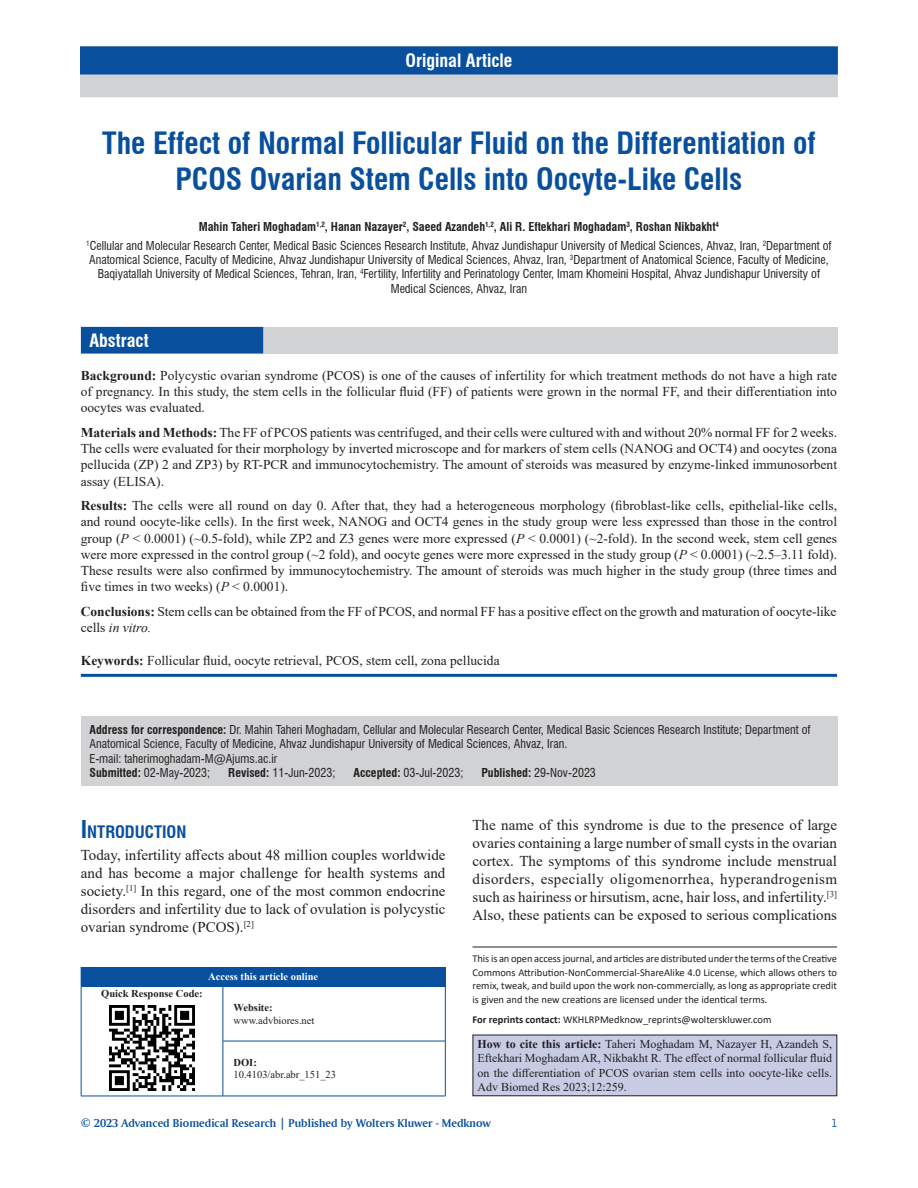
<style>
.page{position:relative;width:918px;height:1188px;background:#fff}
.page>*{position:absolute;margin:0;border:0;box-sizing:border-box;transform-origin:0 0}
.AT{font:700 condensed 30px/36px "Swiss 721 BT";color:#08509d;text-align:center}
.AH{font:700 condensed 18px "Swiss 721 BT";color:#fff}
.ABSH{font:700 condensed 18px "Swiss 721 BT";color:#fff}
.t1{font:700 condensed 16.8px "Swiss 721 BT";color:#08509d}
.TX{font:15px/18px "Times New Roman";color:#231f20;text-align:justify}
.ABS{font:13.5px/16.2px "Times New Roman";color:#231f20;text-align:justify}
.KWD{font:13.5px "Times New Roman";color:#231f20}
.AFF{font:condensed 12px/14.4px "Swiss 721 BT";color:#231f20;text-align:center}
.ADD{font:condensed 12px/14.4px "Swiss 721 BT";color:#231f20}
.HTC{font:12px/14.4px "Times New Roman";color:#231f20;text-align:justify}
.AU{font:700 condensed 12px "Swiss 721 BT";color:#231f20}
.HIS{font:condensed 12px "Swiss 721 BT";color:#231f20}
.t2{font:12px "Amerigo BT Bold A";color:#08509d}
.t3{font:12px "Bell Centennial BT Address";color:#08509d}
.OS{font:10.5px/13.5px "Calibri";color:#231f20;text-align:justify}
.Website{font:10.5px/12.6px "Times New Roman";color:#231f20}
.ATAO{font:700 10.5px "Times New Roman";color:#fff}
.QRC{font:700 10.5px "Times New Roman";color:#231f20}
.s1{font-weight:700}
.s2{font-style:italic}
.s3{font-size:24px}
</style>
<div class="page">
<div style="left:80px;top:46px;width:758px;height:51px;background:#d1d2d4"></div>
<div style="left:81px;top:47px;width:756px;height:27px;background:#08509d"></div>
<div style="left:80px;top:46px;width:758px;height:29px;border:2px solid #08509d"></div>
<div style="left:81px;top:327px;width:756px;height:26px;background:#d1d2d4"></div>
<div style="left:81px;top:327px;width:182px;height:26px;background:#08509d"></div>
<hr style="left:81px;top:674px;width:756px;height:3px;background:#08509d">
<div style="left:81px;top:716px;width:756px;height:70px;background:#d1d2d4"></div>
<hr style="left:473px;top:947px;width:364px;height:1px;background:#231f20">
<div style="left:473px;top:1035px;width:364px;height:61px;background:#c7cbe4"></div>
<div style="left:473px;top:1035px;width:364px;height:61px;border:1px solid #231f20"></div>
<div style="left:81px;top:967px;width:364px;height:19px;background:#08509d"></div>
<svg style="left:445px;top:967px;width:1px;height:19px"></svg>
<hr style="left:81px;top:986px;width:1px;height:55px;background:#08509d">
<hr style="left:81px;top:1041px;width:1px;height:55px;background:#08509d">
<hr style="left:81px;top:986px;width:142px;height:1px;background:#08509d">
<hr style="left:223px;top:986px;width:1px;height:55px;background:#08509d">
<hr style="left:223px;top:986px;width:223px;height:1px;background:#08509d">
<hr style="left:445px;top:986px;width:1px;height:55px;background:#08509d">
<hr style="left:81px;top:1096px;width:142px;height:1px;background:#08509d">
<hr style="left:223px;top:1041px;width:1px;height:55px;background:#08509d">
<hr style="left:223px;top:1041px;width:223px;height:1px;background:#08509d">
<hr style="left:445px;top:1041px;width:1px;height:55px;background:#08509d">
<hr style="left:223px;top:1096px;width:223px;height:1px;background:#08509d">
<img style="left:110px;top:1005px;width:84px;height:85px">
<p class="AH" style="left:405px;top:50px;width:109px">Original Article</p>
<p class="AT" style="left:102px;top:125px;width:715px">The Effect of Normal Follicular Fluid on the Differentiation of<br>PCOS Ovarian Stem Cells into Oocyte‑Like Cells</p>
<p class="AU" style="left:199px;top:219px;width:522px">Mahin Taheri Moghadam<sup>1,2</sup>, Hanan Nazayer<sup>2</sup>, Saeed Azandeh<sup>1,2</sup>, Ali R. Eftekhari Moghadam<sup>3</sup>, Roshan Nikbakht<sup>4</sup></p>
<p class="AFF" style="left:86px;top:238px;width:747px"><sup>1</sup>Cellular and Molecular Research Center, Medical Basic Sciences Research Institute, Ahvaz Jundishapur University of Medical Sciences, Ahvaz, Iran, <sup>2</sup>Department of Anatomical Science, Faculty of Medicine, Ahvaz Jundishapur University of Medical Sciences, Ahvaz, Iran, <sup>3</sup>Department of Anatomical Science, Faculty of Medicine, Baqiyatallah University of Medical Sciences, Tehran, Iran, <sup>4</sup>Fertility, Infertility and Perinatology Center, Imam Khomeini Hospital, Ahvaz Jundishapur University of Medical Sciences, Ahvaz, Iran</p>
<p class="ABSH" style="left:89px;top:330px;width:61px">Abstract</p>
<p class="ABS" style="left:81px;top:367px;width:758px"><span class="s1">Background:</span> Polycystic ovarian syndrome (PCOS) is one of the causes of infertility for which treatment methods do not have a high rate of pregnancy. In this study, the stem cells in the follicular fluid (FF) of patients were grown in the normal FF, and their differentiation into oocytes was evaluated.</p>
<p class="ABS" style="left:81px;top:424px;width:758px"><span class="s1">Materials and Methods:</span> The FF of PCOS patients was centrifuged, and their cells were cultured with and without 20% normal FF for 2 weeks.<br>The cells were evaluated for their morphology by inverted microscope and for markers of stem cells (NANOG and OCT4) and oocytes (zona pellucida (ZP) 2 and ZP3) by RT‑PCR and immunocytochemistry. The amount of steroids was measured by enzyme‑linked immunosorbent assay (ELISA).</p>
<p class="ABS" style="left:81px;top:497px;width:758px"><span class="s1">Results:</span> The cells were all round on day 0. After that, they had a heterogeneous morphology (fibroblast‑like cells, epithelial‑like cells, and round oocyte‑like cells). In the first week, NANOG and OCT4 genes in the study group were less expressed than those in the control group (<span class="s2">P</span> &lt; 0.0001) (~0.5‑fold), while ZP2 and Z3 genes were more expressed (<span class="s2">P</span> &lt; 0.0001) (~2‑fold). In the second week, stem cell genes were more expressed in the control group (~2 fold), and oocyte genes were more expressed in the study group (<span class="s2">P</span> &lt; 0.0001) (~2.5–3.11 fold).<br>These results were also confirmed by immunocytochemistry. The amount of steroids was much higher in the study group (three times and five times in two weeks) (<span class="s2">P</span> &lt; 0.0001).</p>
<p class="ABS" style="left:81px;top:603px;width:757px"><span class="s1">Conclusions:</span> Stem cells can be obtained from the FF of PCOS, and normal FF has a positive effect on the growth and maturation of oocyte‑like cells <span class="s2">in vitro.</span></p>
<p class="KWD" style="left:81px;top:651px;width:420px"><span class="s1">Keywords:</span> Follicular fluid, oocyte retrieval, PCOS, stem cell, zona pellucida</p>
<p class="ADD" style="left:89px;top:722px;width:723px"><span class="s1">Address for correspondence:</span> Dr. Mahin Taheri Moghadam, Cellular and Molecular Research Center, Medical Basic Sciences Research Institute; Department of<br>Anatomical Science, Faculty of Medicine, Ahvaz Jundishapur University of Medical Sciences, Ahvaz, Iran.<br>E‑mail: taherimoghadam‑M@Ajums.ac.ir</p>
<p class="HIS" style="left:89px;top:766px;width:122px"><span class="s1">Submitted:</span> 02‑May‑2023;</p>
<p class="HIS" style="left:228px;top:766px;width:109px"><span class="s1">Revised:</span> 11-Jun-2023;</p>
<p class="HIS" style="left:354px;top:766px;width:111px"><span class="s1">Accepted:</span> 03‑Jul‑2023;</p>
<p class="HIS" style="left:481px;top:766px;width:116px"><span class="s1">Published:</span> 29-Nov-2023</p>
<h1 class="t1" style="left:81px;top:822px;width:107px"><span class="s3">I</span>NTRODUCTION</h1>
<p class="TX" style="left:81px;top:846px;width:366px">Today, infertility affects about 48 million couples worldwide and has become a major challenge for health systems and society.<sup>[1]</sup> In this regard, one of the most common endocrine disorders and infertility due to lack of ovulation is polycystic ovarian syndrome (PCOS).<sup>[2]</sup></p>
<p class="ATAO" style="left:208px;top:969px;width:111px">Access this article online</p>
<p class="QRC" style="left:101px;top:986px;width:103px">Quick Response Code:</p>
<p class="Website" style="left:234px;top:1001px;width:82px"><span class="s1">Website: </span>www.advbiores.net</p>
<p class="Website" style="left:234px;top:1056px;width:104px"><span class="s1">DOI:<br></span>10.4103/abr.abr_151_23</p>
<p class="TX" style="left:472px;top:816px;width:366px">The name of this syndrome is due to the presence of large ovaries containing a large number of small cysts in the ovarian cortex. The symptoms of this syndrome include menstrual disorders, especially oligomenorrhea, hyperandrogenism such as hairiness or hirsutism, acne, hair loss, and infertility.<sup>[3] </sup>Also, these patients can be exposed to serious complications</p>
<p class="OS" style="left:473px;top:952px;width:366px">This is an open access journal, and articles are distributed under the terms of the Creative Commons Attribution‑NonCommercial‑ShareAlike 4.0 License, which allows others to remix, tweak, and build upon the work non‑commercially, as long as appropriate credit is given and the new creations are licensed under the identical terms.</p>
<p class="OS" style="left:473px;top:1013px;width:300px"><span class="s1">For reprints contact:</span> WKHLRPMedknow_reprints@wolterskluwer.com</p>
<p class="HTC" style="left:478px;top:1036px;width:356px"><span class="s1">How to cite this article:</span> Taheri Moghadam M, Nazayer H, Azandeh S, Eftekhari Moghadam AR, Nikbakht R. The effect of normal follicular fluid on the differentiation of PCOS ovarian stem cells into oocyte‑like cells.<br>Adv Biomed Res 2023;12:259.</p>
<p class="t2" style="left:81px;top:1116px;width:412px">© 2023 Advanced Biomedical Research | Published by Wolters Kluwer - Medknow</p>
<p class="t3" style="left:832px;top:1116px;width:7px">1</p>
</div>
